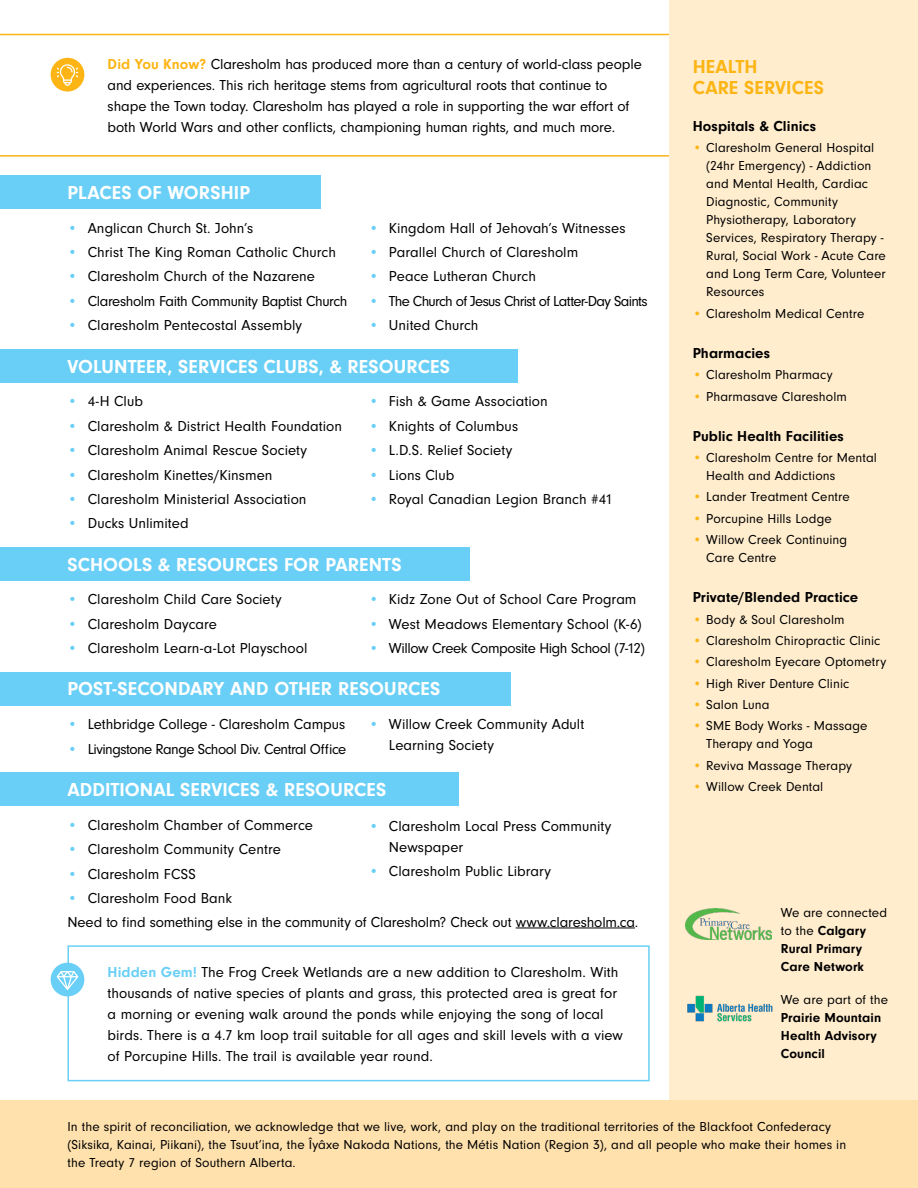
<style>
.page{position:relative;width:918px;height:1188px;background:#fff}
.page>*{position:absolute;margin:0;border:0;box-sizing:border-box;transform-origin:0 0}
.t1{font:700 19.5px "Neuzeit Gro";letter-spacing:.005em;color:#fff}
.t2{font:700 19.5px/21px "Neuzeit Gro";letter-spacing:.01em;color:#fcb515}
.t3{font:15px/21px "Neuzeit Gro";color:#000}
.t4{font:15px "Neuzeit Gro";letter-spacing:-.025em;color:#000}
.t5{font:700 15px "Neuzeit Gro";letter-spacing:.005em;color:#000}
.t6{font:15px "Neuzeit Gro";letter-spacing:-.045em;color:#000}
.t7{font:15px "Neuzeit Gro";letter-spacing:-.035em;color:#000}
.t8{font:13.5px/18px "Neuzeit Gro";letter-spacing:.01em;color:#000}
.t9{font:700 13.5px/18px "Neuzeit Gro";letter-spacing:.01em;color:#000}
.s1{font-weight:700;color:#fcb515}
.s2{color:#6acff6}
.s3{font-weight:700;color:#6acff6}
.s4{color:#fcb515}
.s5{font-weight:400}
</style>
<div class="page">
<svg style="left:0;top:34px;width:670px;height:123px"></svg>
<div style="left:51px;top:58px;width:33px;height:34px;background:#fcb515;border-radius:50%"></div>
<svg style="left:57px;top:64px;width:21px;height:22px"></svg>
<div style="left:670px;top:0;width:248px;height:1188px;background:#ffedce"></div>
<img style="left:687px;top:995px;width:86px;height:27px">
<div style="left:0;top:349px;width:517px;height:34px;background:#6acff6"></div>
<div style="left:0;top:547px;width:469px;height:34px;background:#6acff6"></div>
<div style="left:0;top:1100px;width:918px;height:88px;background:#ffe1ae"></div>
<div style="left:68px;top:945px;width:582px;height:136px;border:2px solid #6acff6"></div>
<div style="left:51px;top:963px;width:33px;height:33px;background:#6acff6;border-radius:50%"></div>
<svg style="left:57px;top:971px;width:21px;height:19px"></svg>
<img style="left:686px;top:908px;width:86px;height:32px">
<div style="left:0;top:175px;width:321px;height:34px;background:#6acff6"></div>
<div style="left:0;top:672px;width:511px;height:34px;background:#6acff6"></div>
<div style="left:0;top:773px;width:459px;height:33px;background:#6acff6"></div>
<hr style="left:516px;top:928px;width:119px;height:1px;background:#000">
<p class="t3" style="left:108px;top:54px;width:536px"><span class="s1">Did You Know?</span> Claresholm has produced more than a century of world-class people and experiences. This rich heritage stems from agricultural roots that continue to shape the Town today. Claresholm has played a role in supporting the war effort of both World Wars and other conflicts, championing human rights, and much more.</p>
<h1 class="t1" style="left:68px;top:182px;width:184px">PLACES OF WORSHIP</h1>
<p class="t3" style="left:68px;top:218px;width:187px"><span class="s2">•</span> Anglican Church St. John’s</p>
<p class="t3" style="left:68px;top:242px;width:270px"><span class="s2">•</span> Christ The King Roman Catholic Church</p>
<p class="t3" style="left:68px;top:266px;width:249px"><span class="s2">•</span> Claresholm Church of the Nazarene</p>
<p class="t4" style="left:68px;top:293px;width:282px"><span class="s2">•</span> Claresholm Faith Community Baptist Church</p>
<p class="t3" style="left:68px;top:315px;width:236px"><span class="s2">•</span> Claresholm Pentecostal Assembly</p>
<p class="t3" style="left:369px;top:218px;width:258px"><span class="s2">•</span> Kingdom Hall of Jehovah’s Witnesses</p>
<p class="t3" style="left:369px;top:242px;width:211px"><span class="s2">•</span> Parallel Church of Claresholm</p>
<p class="t3" style="left:369px;top:266px;width:169px"><span class="s2">•</span> Peace Lutheran Church</p>
<p class="t6" style="left:369px;top:293px;width:281px"><span class="s2">•</span> The Church of Jesus Christ of Latter-Day Saints</p>
<p class="t3" style="left:369px;top:315px;width:111px"><span class="s2">•</span> United Church</p>
<h1 class="t1" style="left:68px;top:355px;width:384px">VOLUNTEER, SERVICES CLUBS, &amp; RESOURCES</h1>
<p class="t3" style="left:68px;top:391px;width:77px"><span class="s2">•</span> 4-H Club</p>
<p class="t3" style="left:68px;top:416px;width:276px"><span class="s2">•</span> Claresholm &amp; District Health Foundation</p>
<p class="t3" style="left:68px;top:440px;width:241px"><span class="s2">•</span> Claresholm Animal Rescue Society</p>
<p class="t3" style="left:68px;top:464px;width:206px"><span class="s2">•</span> Claresholm Kinettes/Kinsmen</p>
<p class="t3" style="left:68px;top:489px;width:241px"><span class="s2">•</span> Claresholm Ministerial Association</p>
<p class="t3" style="left:68px;top:513px;width:123px"><span class="s2">•</span> Ducks Unlimited</p>
<p class="t3" style="left:369px;top:391px;width:180px"><span class="s2">•</span> Fish &amp; Game Association</p>
<p class="t3" style="left:369px;top:416px;width:151px"><span class="s2">•</span> Knights of Columbus</p>
<p class="t3" style="left:369px;top:440px;width:145px"><span class="s2">•</span> L.D.S. Relief Society</p>
<p class="t3" style="left:369px;top:464px;width:87px"><span class="s2">•</span> Lions Club</p>
<p class="t3" style="left:369px;top:489px;width:246px"><span class="s2">•</span> Royal Canadian Legion Branch #41</p>
<h1 class="t1" style="left:68px;top:553px;width:336px">SCHOOLS &amp; RESOURCES FOR PARENTS</h1>
<p class="t3" style="left:68px;top:589px;width:216px"><span class="s2">•</span> Claresholm Child Care Society</p>
<p class="t3" style="left:68px;top:614px;width:151px"><span class="s2">•</span> Claresholm Daycare</p>
<p class="t3" style="left:68px;top:638px;width:242px"><span class="s2">•</span> Claresholm Learn-a-Lot Playschool</p>
<p class="t3" style="left:369px;top:589px;width:269px"><span class="s2">•</span> Kidz Zone Out of School Care Program</p>
<p class="t3" style="left:369px;top:614px;width:274px"><span class="s2">•</span> West Meadows Elementary School (K-6)</p>
<p class="t4" style="left:369px;top:640px;width:278px"><span class="s2">•</span> Willow Creek Composite High School (7-12)</p>
<h1 class="t1" style="left:68px;top:678px;width:374px">POST-SECONDARY AND OTHER RESOURCES</h1>
<p class="t3" style="left:68px;top:714px;width:279px"><span class="s2">•</span> Lethbridge College - Claresholm Campus</p>
<p class="t7" style="left:68px;top:741px;width:280px"><span class="s2">•</span> Livingstone Range School Div. Central Office</p>
<p class="t3" style="left:389px;top:714px;width:197px;text-indent:-20px"><span class="s2">•</span> Willow Creek Community Adult<br>Learning Society</p>
<h1 class="t1" style="left:68px;top:779px;width:320px">ADDITIONAL SERVICES &amp; RESOURCES</h1>
<p class="t3" style="left:389px;top:816px;width:224px;text-indent:-20px"><span class="s2">•</span> Claresholm Local Press Community<br>Newspaper</p>
<p class="t3" style="left:369px;top:861px;width:184px"><span class="s2">•</span> Claresholm Public Library</p>
<p class="t3" style="left:68px;top:911px;width:572px">Need to find something else in the community of Claresholm? Check out www.claresholm.ca.</p>
<p class="t3" style="left:68px;top:815px;width:247px"><span class="s2">•</span> Claresholm Chamber of Commerce</p>
<p class="t3" style="left:68px;top:839px;width:215px"><span class="s2">•</span> Claresholm Community Centre</p>
<p class="t3" style="left:68px;top:863px;width:130px"><span class="s2">•</span> Claresholm FCSS</p>
<p class="t3" style="left:68px;top:888px;width:166px"><span class="s2">•</span> Claresholm Food Bank</p>
<p class="t3" style="left:108px;top:962px;width:517px"><span class="s3">Hidden Gem!</span> The Frog Creek Wetlands are a new addition to Claresholm. With thousands of native species of plants and grass, this protected area is great for a morning or evening walk around the ponds while enjoying the song of local birds. There is a 4.7 km loop trail suitable for all ages and skill levels with a view of Porcupine Hills. The trail is available year round.</p>
<h1 class="t2" style="left:693px;top:56px;width:133px">HEALTH<br>CARE SERVICES</h1>
<p class="t5" style="left:693px;top:118px;width:125px">Hospitals &amp; Clinics</p>
<p class="t8" style="left:706px;top:139px;width:181px;text-indent:-14px"><span class="s4">•</span> Claresholm General Hospital (24hr Emergency) - Addiction and Mental Health, Cardiac<br>Diagnostic, Community<br>Physiotherapy, Laboratory<br>Services, Respiratory Therapy -<br>Rural, Social Work - Acute Care and Long Term Care, Volunteer<br>Resources</p>
<p class="t8" style="left:693px;top:305px;width:173px"><span class="s4">•</span> Claresholm Medical Centre</p>
<p class="t5" style="left:693px;top:345px;width:79px">Pharmacies</p>
<p class="t8" style="left:693px;top:366px;width:141px"><span class="s4">•</span> Claresholm Pharmacy</p>
<p class="t8" style="left:693px;top:387px;width:156px"><span class="s4">•</span> Pharmasave Claresholm</p>
<p class="t5" style="left:693px;top:427px;width:153px">Public Health Facilities</p>
<p class="t8" style="left:706px;top:449px;width:172px;text-indent:-14px"><span class="s4">•</span> Claresholm Centre for Mental<br>Health and Addictions</p>
<p class="t8" style="left:693px;top:488px;width:159px"><span class="s4">•</span> Lander Treatment Centre</p>
<p class="t8" style="left:693px;top:510px;width:141px"><span class="s4">•</span> Porcupine Hills Lodge</p>
<p class="t8" style="left:706px;top:531px;width:142px;text-indent:-14px"><span class="s4">•</span> Willow Creek Continuing<br>Care Centre</p>
<p class="t5" style="left:693px;top:589px;width:167px">Private/Blended Practice</p>
<p class="t8" style="left:693px;top:610px;width:153px"><span class="s4">•</span> Body &amp; Soul Claresholm</p>
<p class="t8" style="left:693px;top:632px;width:189px"><span class="s4">•</span> Claresholm Chiropractic Clinic</p>
<p class="t8" style="left:693px;top:653px;width:195px"><span class="s4">•</span> Claresholm Eyecare Optometry</p>
<p class="t8" style="left:693px;top:675px;width:158px"><span class="s4">•</span> High River Denture Clinic</p>
<p class="t8" style="left:693px;top:696px;width:79px"><span class="s4">•</span> Salon Luna</p>
<p class="t8" style="left:706px;top:717px;width:163px;text-indent:-14px"><span class="s4">•</span> SME Body Works - Massage<br>Therapy and Yoga</p>
<p class="t8" style="left:693px;top:757px;width:161px"><span class="s4">•</span> Reviva Massage Therapy</p>
<p class="t8" style="left:693px;top:778px;width:132px"><span class="s4">•</span> Willow Creek Dental</p>
<p class="t9" style="left:781px;top:904px;width:108px"><span class="s5">We are connected to the</span> Calgary<br>Rural Primary<br>Care Network</p>
<p class="t8" style="left:781px;top:991px;width:109px">We are part of the</p>
<p class="t9" style="left:781px;top:1008px;width:102px">Prairie Mountain<br>Health Advisory<br>Council</p>
<p class="t8" style="left:68px;top:1117px;width:780px">In the spirit of reconciliation, we acknowledge that we live, work, and play on the traditional territories of the Blackfoot Confederacy (Siksika, Kainai, Piikani), the Tsuut’ina, the Îyâxe Nakoda Nations, the Métis Nation (Region 3), and all people who make their homes in the Treaty 7 region of Southern Alberta.</p>
</div>
